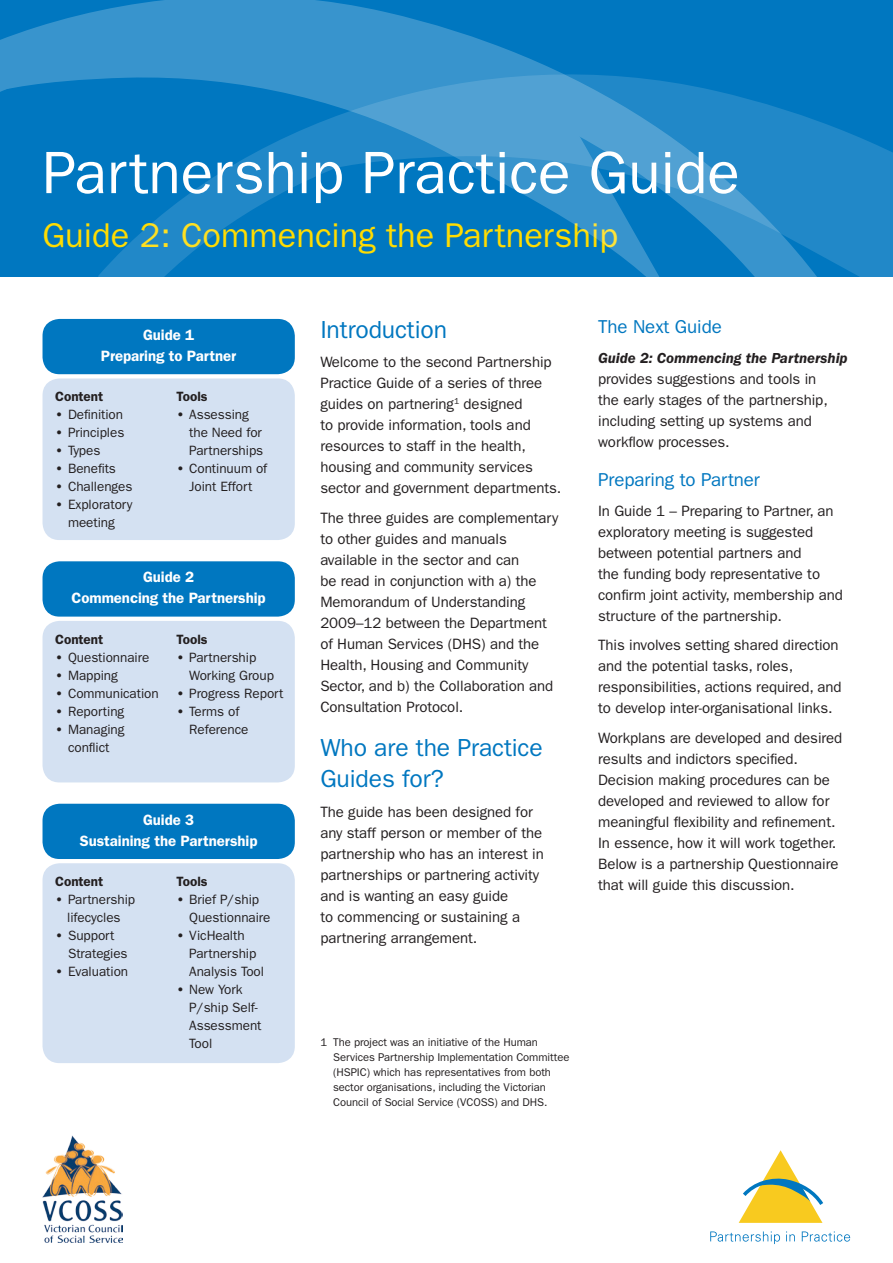
<style>
.page{position:relative;width:893px;height:1263px;background:#fff}
.page>*{position:absolute;margin:0;border:0;box-sizing:border-box;transform-origin:0 0}
.t1{font:60px "Franklin Gothic LT";color:#fff}
.t2{font:34.5px "Franklin Gothic LT";color:#ffdc01}
.t3{font:24.75px/31.5px "Franklin Gothic LT";letter-spacing:-.005em;color:#0077c0}
.t4{font:18.75px "Franklin Gothic LT";letter-spacing:-.005em;color:#0077c0}
.t5{font:15px/21px "Franklin Gothic LT";letter-spacing:-.005em;color:#231f20}
.t6{font:600 15px/21px "Franklin Gothic LT";letter-spacing:-.005em;color:#fff;text-align:center}
.t7{font:italic 600 15px "Franklin Gothic LT";letter-spacing:-.005em;color:#231f20}
.t8{font:13.5px/18px "Franklin Gothic LT";letter-spacing:-.005em;color:#231f20}
.t9{font:600 13.5px "Franklin Gothic LT";letter-spacing:-.005em;color:#231f20}
.t10{font:11.25px/15px "Franklin Gothic LT";letter-spacing:-.005em;color:#231f20}
.s1{font-weight:600}
</style>
<div class="page">
<svg style="left:0;top:0;width:836px;height:362px;background:#298cca"></svg>
<svg style="left:0;top:11px;width:676px;height:296px;background:#258ac8"></svg>
<svg style="left:96px;top:73px;width:797px;height:302px"></svg>
<svg style="left:330px;top:90px;width:563px;height:285px"></svg>
<div style="left:43px;top:378px;width:252px;height:162px;background:#d4e1f2;border-radius:17px"></div>
<div style="left:43px;top:621px;width:252px;height:161px;background:#d4e1f2;border-radius:17px"></div>
<div style="left:43px;top:863px;width:252px;height:200px;background:#d4e1f2;border-radius:17px"></div>
<svg style="left:738px;top:1150px;width:85px;height:73px"></svg>
<svg style="left:710px;top:1231px;width:70px;height:13px"></svg>
<svg style="left:786px;top:1231px;width:9px;height:10px"></svg>
<svg style="left:802px;top:1231px;width:48px;height:10px"></svg>
<img style="left:43px;top:1136px;width:80px;height:107px">
<div style="left:43px;top:319px;width:252px;height:55px;background:#0077c0;border-radius:17px"></div>
<div style="left:43px;top:561px;width:252px;height:56px;background:#0077c0;border-radius:17px"></div>
<div style="left:43px;top:804px;width:252px;height:55px;background:#0077c0;border-radius:17px"></div>
<h1 class="t1" style="left:43px;top:138px;width:699px">Partnership Practice Guide</h1>
<h2 class="t2" style="left:43px;top:215px;width:577px">Guide 2: Commencing the Partnership</h2>
<p class="t6" style="left:101px;top:324px;width:137px">Guide 1<br>Preparing to Partner</p>
<p class="t9" style="left:55px;top:389px;width:49px">Content</p>
<p class="t8" style="left:55px;top:406px;width:69px"><span class="s1">•</span> Definition</p>
<p class="t8" style="left:55px;top:424px;width:71px"><span class="s1">•</span> Principles</p>
<p class="t8" style="left:55px;top:442px;width:47px"><span class="s1">•</span> Types</p>
<p class="t8" style="left:55px;top:460px;width:62px"><span class="s1">•</span> Benefits</p>
<p class="t8" style="left:55px;top:478px;width:79px"><span class="s1">•</span> Challenges</p>
<p class="t8" style="left:55px;top:496px;width:79px;text-align:center"><span class="s1">•</span> Exploratory meeting</p>
<p class="t9" style="left:176px;top:389px;width:33px">Tools</p>
<p class="t8" style="left:189px;top:406px;width:76px;text-indent:-13px"><span class="s1">•</span> Assessing the Need for<br>Partnerships</p>
<p class="t8" style="left:176px;top:460px;width:92px;text-align:center"><span class="s1">•</span> Continuum of<br>Joint Effort</p>
<p class="t6" style="left:72px;top:567px;width:196px">Guide 2<br>Commencing the Partnership</p>
<p class="t9" style="left:55px;top:631px;width:49px">Content</p>
<p class="t8" style="left:55px;top:648px;width:96px"><span class="s1">•</span> Questionnaire</p>
<p class="t8" style="left:55px;top:666px;width:64px"><span class="s1">•</span> Mapping</p>
<p class="t8" style="left:55px;top:684px;width:105px"><span class="s1">•</span> Communication</p>
<p class="t8" style="left:55px;top:702px;width:71px"><span class="s1">•</span> Reporting</p>
<p class="t8" style="left:55px;top:720px;width:71px;text-align:center"><span class="s1">•</span> Managing conflict</p>
<p class="t9" style="left:176px;top:631px;width:33px">Tools</p>
<p class="t8" style="left:189px;top:648px;width:86px;text-indent:-13px"><span class="s1">•</span> Partnership<br>Working Group</p>
<p class="t8" style="left:176px;top:684px;width:108px"><span class="s1">•</span> Progress Report</p>
<p class="t8" style="left:189px;top:702px;width:61px;text-indent:-13px"><span class="s1">•</span> Terms of<br>Reference</p>
<p class="t6" style="left:80px;top:809px;width:179px">Guide 3<br>Sustaining the Partnership</p>
<p class="t9" style="left:55px;top:873px;width:49px">Content</p>
<p class="t8" style="left:55px;top:890px;width:81px;text-align:center"><span class="s1">•</span> Partnership lifecycles</p>
<p class="t8" style="left:68px;top:926px;width:61px;text-indent:-13px"><span class="s1">•</span> Support<br>Strategies</p>
<p class="t8" style="left:55px;top:962px;width:74px"><span class="s1">•</span> Evaluation</p>
<p class="t9" style="left:176px;top:873px;width:33px">Tools</p>
<p class="t8" style="left:189px;top:890px;width:83px;text-indent:-13px"><span class="s1">•</span> Brief P/ship<br>Questionnaire</p>
<p class="t8" style="left:189px;top:926px;width:76px;text-indent:-13px"><span class="s1">•</span> VicHealth<br>Partnership<br>Analysis Tool</p>
<p class="t8" style="left:189px;top:980px;width:74px;text-indent:-13px"><span class="s1">•</span> New York<br>P/ship Self-<br>Assessment<br>Tool</p>
<h3 class="t3" style="left:320px;top:313px;width:128px">Introduction</h3>
<p class="t5" style="left:320px;top:351px;width:242px">Welcome to the second Partnership Practice Guide of a series of three guides on partnering<sup>1</sup> designed<br>to provide information, tools and resources to staff in the health, housing and community services sector and government departments.</p>
<p class="t5" style="left:320px;top:507px;width:239px">The three guides are complementary to other guides and manuals available in the sector and can<br>be read in conjunction with a) the<br>Memorandum of Understanding<br>2009–12 between the Department of Human Services (DHS) and the<br>Health, Housing and Community<br>Sector, and b) the Collaboration and<br>Consultation Protocol.</p>
<h3 class="t3" style="left:320px;top:732px;width:224px">Who are the Practice<br>Guides for?</h3>
<p class="t5" style="left:320px;top:801px;width:225px">The guide has been designed for any staff person or member of the partnership who has an interest in partnerships or partnering activity and is wanting an easy guide<br>to commencing or sustaining a partnering arrangement.</p>
<p class="t4" style="left:598px;top:316px;width:125px">The Next Guide</p>
<p class="t7" style="left:598px;top:349px;width:251px">Guide 2: Commencing the Partnership</p>
<p class="t5" style="left:598px;top:368px;width:231px">provides suggestions and tools in the early stages of the partnership, including setting up systems and workflow processes.</p>
<p class="t4" style="left:598px;top:469px;width:163px">Preparing to Partner</p>
<p class="t5" style="left:598px;top:500px;width:246px">In Guide 1 – Preparing to Partner, an exploratory meeting is suggested between potential partners and<br>the funding body representative to confirm joint activity, membership and structure of the partnership.</p>
<p class="t5" style="left:598px;top:635px;width:245px">This involves setting shared direction and the potential tasks, roles, responsibilities, actions required, and to develop inter-organisational links.</p>
<p class="t5" style="left:598px;top:727px;width:246px">Workplans are developed and desired results and indictors specified.<br>Decision making procedures can be developed and reviewed to allow for meaningful flexibility and refinement.<br>In essence, how it will work together.<br>Below is a partnership Questionnaire that will guide this discussion.</p>
<p class="t10" style="left:333px;top:1034px;width:238px;text-indent:-13px">1 The project was an initiative of the Human Services Partnership Implementation Committee (HSPIC) which has representatives from both sector organisations, including the Victorian Council of Social Service (VCOSS) and DHS.</p>
</div>
